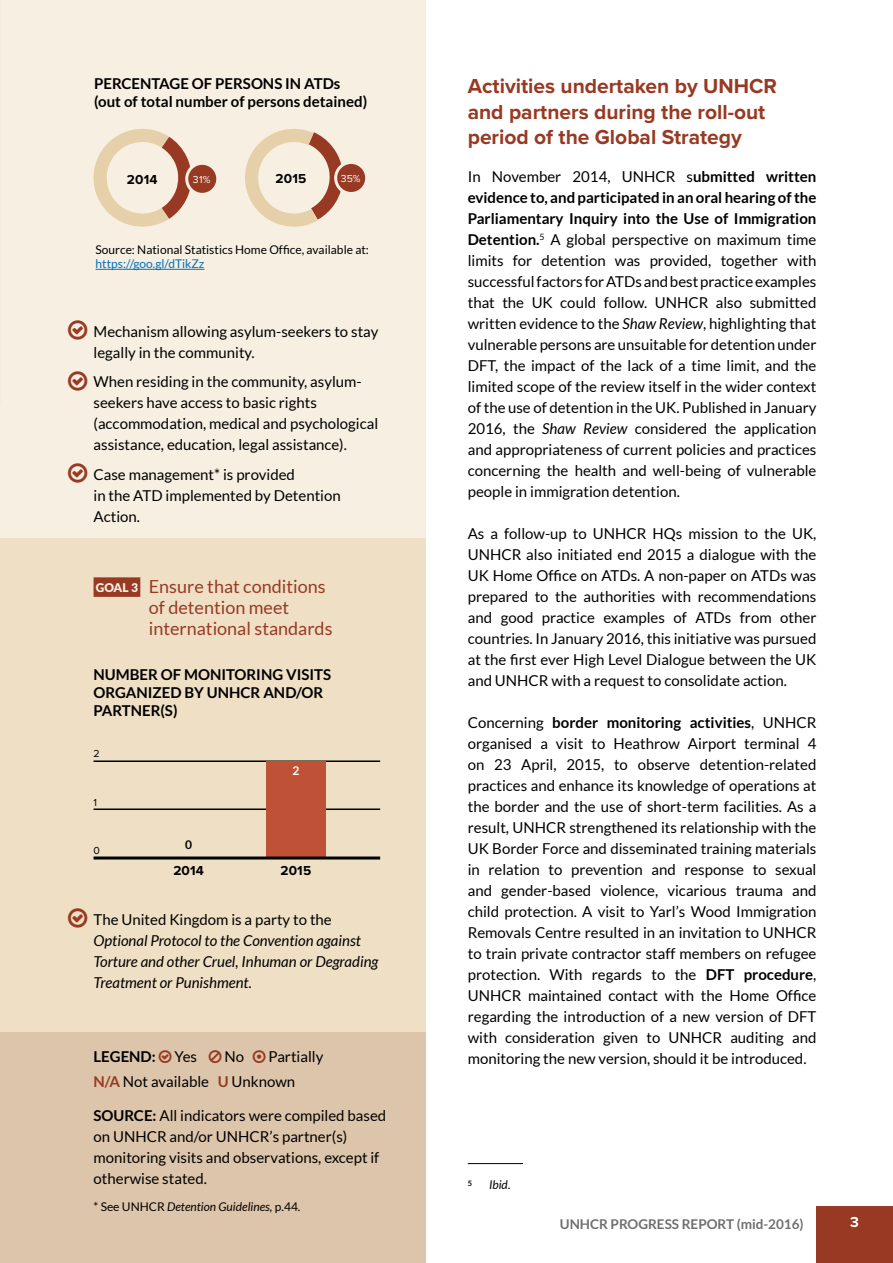
<style>
.page{position:relative;width:893px;height:1263px;background:#fff}
.page>*{position:absolute;margin:0;border:0;box-sizing:border-box;transform-origin:0 0}
.t1{font:700 21px/25.5px "Proxima Nova";color:#983a23}
.t2{font:18px/21px "Lato";color:#983a23}
.t3{font:15px/21px "Lato";color:#000}
.t4{font:italic 15px/21px "Lato";color:#000}
.t5{font:700 15px/18px "Lato";color:#000}
.t6{font:700 15px "Proxima Nova";color:#fff}
.t7{font:700 13.5px "Lato";color:#706f6f}
.t8{font:700 13.5px "Proxima Nova";letter-spacing:.01em;color:#000}
.t9{font:12px "Lato";color:#000}
.t10{font:italic 12px "Lato";color:#000}
.t11{font:12px "Lato";color:#0071bb}
.t12{font:700 12px "Lato";color:#fff}
.t13{font:700 12px "Lato";color:#000}
.t14{font:10.5px "Proxima Nova";color:#fff}
.t15{font:10.5px "Proxima Nova";color:#000}
.t16{font:700 7.5px "Lato";color:#000}
.s1{color:#983a23}
.s2{font-weight:900;font-size:12px;color:#f7efe2}
.s3{font-style:normal}
.s4{font-weight:700;color:#983a23}
.s5{font-weight:700}
.s6{font-weight:400}
.s7{font-style:italic}
</style>
<div class="page">
<div style="left:0;top:0;width:425px;height:1263px;background:#f7efe2"></div>
<hr style="left:468px;top:1163px;width:55px;height:1px;background:#000">
<div style="left:0;top:539px;width:425px;height:720px;background:#eedfc5"></div>
<div style="left:94px;top:577px;width:46px;height:20px;background:#983a23"></div>
<hr style="left:96px;top:269px;width:109px;height:1px;background:#0071bb">
<svg style="left:93px;top:129px;width:97px;height:98px"></svg>
<div style="left:187px;top:163px;width:31px;height:31px;background:#983a23;border-radius:50%"></div>
<div style="left:185px;top:162px;width:34px;height:34px;border:3px solid #f7efe2;border-radius:50%"></div>
<svg style="left:245px;top:129px;width:96px;height:98px"></svg>
<div style="left:336px;top:162px;width:31px;height:31px;background:#983a23;border-radius:50%"></div>
<div style="left:334px;top:161px;width:34px;height:34px;border:3px solid #f7efe2;border-radius:50%"></div>
<hr style="left:94px;top:808px;width:286px;height:2px;background:#000">
<hr style="left:94px;top:760px;width:286px;height:2px;background:#000">
<div style="left:266px;top:761px;width:60px;height:96px;background:#bf5137"></div>
<hr style="left:94px;top:856px;width:286px;height:3px;background:#000">
<div style="left:0;top:1032px;width:425px;height:231px;background:#dcc5aa"></div>
<div style="left:816px;top:1207px;width:77px;height:56px;background:#983a23"></div>
<p class="t5" style="left:94px;top:74px;width:275px">PERCENTAGE OF PERSONS IN ATDs (out of total number of persons detained)</p>
<p class="t8" style="left:276px;top:171px;width:32px">2015</p>
<p class="t8" style="left:127px;top:172px;width:32px">2014</p>
<p class="t14" style="left:193px;top:173px;width:19px">31%</p>
<p class="t14" style="left:341px;top:172px;width:21px">35%</p>
<p class="t9" style="left:96px;top:243px;width:275px">Source: National Statistics Home Office, available at:</p>
<p class="t11" style="left:96px;top:257px;width:110px">https://goo.gl/dTikZz</p>
<p class="t3" style="left:94px;top:321px;width:286px;text-indent:-26px"><span class="s1">▼</span> Mechanism allowing asylum-seekers to stay legally in the community.</p>
<p class="t3" style="left:94px;top:371px;width:286px;text-indent:-26px"><span class="s1">▼</span> When residing in the community, asylum&shy;seekers have access to basic rights (accommodation, medical and psychological assistance, education, legal assistance).</p>
<p class="t3" style="left:94px;top:464px;width:249px;text-indent:-26px"><span class="s1">▼</span> Case management* is provided<br>in the ATD implemented by Detention<br>Action.</p>
<p class="t2" style="left:149px;top:576px;width:185px;text-indent:-53px"><span class="s2">GOAL 3</span> Ensure that conditions of detention meet international standards</p>
<p class="t5" style="left:94px;top:666px;width:239px">NUMBER OF MONITORING VISITS<br>ORGANIZED BY UNHCR AND/OR<br>PARTNER(S)</p>
<p class="t15" style="left:94px;top:748px;width:8px">2</p>
<p class="t15" style="left:94px;top:796px;width:5px">1</p>
<p class="t15" style="left:94px;top:844px;width:8px">0</p>
<p class="t13" style="left:185px;top:838px;width:8px">0</p>
<p class="t8" style="left:173px;top:862px;width:32px">2014</p>
<p class="t12" style="left:292px;top:764px;width:8px">2</p>
<p class="t8" style="left:280px;top:862px;width:32px">2015</p>
<p class="t4" style="left:94px;top:909px;width:287px;text-indent:-26px"><span class="s1">▼</span> <span class="s3">The United Kingdom is a party to the </span>Optional Protocol to the Convention against Torture and other Cruel, Inhuman or Degrading Treatment or Punishment.</p>
<p class="t3" style="left:94px;top:1044px;width:231px;line-height:25.2px;text-indent:175px">Partially<br><span class="s4">N/A</span> Not available <span class="s4">U</span> Unknown</p>
<p class="t3" style="left:94px;top:1105px;width:294px"><span class="s5">SOURCE:</span> All indicators were compiled based on UNHCR and/or UNHCR’s partner(s) monitoring visits and observations, except if otherwise stated.</p>
<p class="t10" style="left:94px;top:1200px;width:208px"><span class="s3">* See UNHCR</span> Detention Guidelines, <span class="s3">p.44.</span></p>
<p class="t5" style="left:94px;top:1047px;width:105px">LEGEND: <span class="s6">Yes</span></p>
<p class="t3" style="left:224px;top:1046px;width:21px">No</p>
<h1 class="t1" style="left:468px;top:74px;width:311px">Activities undertaken by UNHCR and partners during the roll-out period of the Global Strategy</h1>
<p class="t3" style="left:468px;top:166px;width:350px;text-align:justify">In November 2014, UNHCR s<span class="s5">ubmitted written evidence to, and participated in an oral hearing of the Parliamentary Inquiry into the Use of Immigration Detention.</span><sup>5</sup> A global perspective on maximum time limits for detention was provided, together with successful factors for ATDs and best practice examples that the UK could follow. UNHCR also submitted written evidence to the <span class="s7">Shaw Review</span>, highlighting that vulnerable persons are unsuitable for detention under DFT, the impact of the lack of a time limit, and the limited scope of the review itself in the wider context of the use of detention in the UK. Published in January 2016, the <span class="s7">Shaw Review</span> considered the application and appropriateness of current policies and practices concerning the health and well-being of vulnerable people in immigration detention.</p>
<p class="t3" style="left:468px;top:523px;width:350px;text-align:justify">As a follow-up to UNHCR HQs mission to the UK, UNHCR also initiated end 2015 a dialogue with the UK Home Office on ATDs. A non-paper on ATDs was prepared to the authorities with recommendations and good practice examples of ATDs from other countries. In January 2016, this initiative was pursued at the first ever High Level Dialogue between the UK and UNHCR with a request to consolidate action.</p>
<p class="t3" style="left:468px;top:712px;width:350px;text-align:justify">Concerning <span class="s5">border monitoring activities</span>, UNHCR organised a visit to Heathrow Airport terminal 4 on 23 April, 2015, to observe detention-related practices and enhance its knowledge of operations at the border and the use of short-term facilities. As a result, UNHCR strengthened its relationship with the UK Border Force and disseminated training materials in relation to prevention and response to sexual and gender-based violence, vicarious trauma and child protection. A visit to Yarl’s Wood Immigration Removals Centre resulted in an invitation to UNHCR to train private contractor staff members on refugee protection. With regards to the <span class="s5">DFT procedure</span>, UNHCR maintained contact with the Home Office regarding the introduction of a new version of DFT with consideration given to UNHCR auditing and monitoring the new version, should it be introduced.</p>
<p class="t16" style="left:468px;top:1179px;width:6px">5</p>
<p class="t10" style="left:489px;top:1178px;width:23px">Ibid<span class="s3">.</span></p>
<p class="t7" style="left:560px;top:1216px;width:245px">UNHCR PROGRESS REPORT (mid-2016)</p>
<p class="t6" style="left:850px;top:1213px;width:10px">3</p>
</div>
